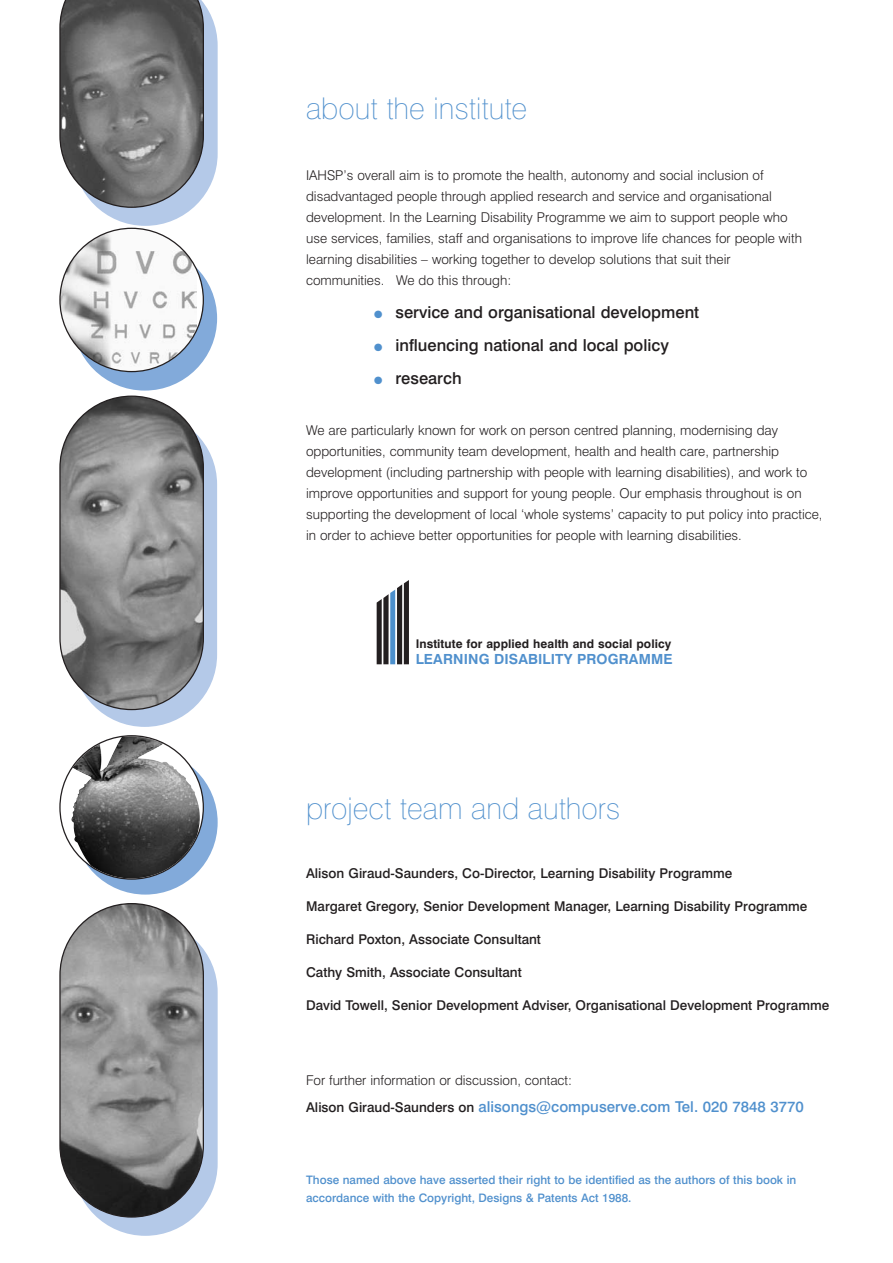
<style>
.page{position:relative;width:893px;height:1263px;background:#fff}
.page>*{position:absolute;margin:0;border:0;box-sizing:border-box;transform-origin:0 0}
.t1{font:100 30px "Swiss 721 BT";color:#5090cd}
.t2{font:500 16.5px "Swiss 721 BT";color:#231f20}
.t3{font:500 15px "Swiss 721 BT";color:#5090cd}
.t4{font:700 13.95px "Swiss 721 BT";letter-spacing:.01em;color:#5090cd}
.t5{font:300 13.5px/21px "Swiss 721 BT";color:#231f20}
.t6{font:500 13.5px "Swiss 721 BT";color:#231f20}
.t7{font:700 12px "Swiss 721 BT";letter-spacing:.005em;color:#231f20}
.t8{font:500 11.7px/18px "Swiss 721 BT";color:#5090cd}
.s1{color:#5090cd}
.s2{font-size:13.5px;color:#231f20}
</style>
<div class="page">
<svg style="left:98px;top:443px;width:119px;height:284px"></svg>
<svg style="left:59px;top:396px;width:145px;height:314px;background:#8f8f90"></svg>
<svg style="left:59px;top:735px;width:159px;height:160px"></svg>
<svg style="left:59px;top:0;width:159px;height:391px"></svg>
<svg style="left:98px;top:950px;width:120px;height:286px"></svg>
<svg style="left:59px;top:903px;width:145px;height:315px;background:#8e8e8f"></svg>
<svg style="left:376px;top:580px;width:33px;height:84px"></svg>
<h1 class="t1" style="left:306px;top:98px;width:223px">about the institute</h1>
<p class="t5" style="left:306px;top:166px;width:497px">IAHSP’s overall aim is to promote the health, autonomy and social inclusion of disadvantaged people through applied research and service and organisational development. In the Learning Disability Programme we aim to support people who use services, families, staff and organisations to improve life chances for people with learning disabilities – working together to develop solutions that suit their communities. We do this through:</p>
<p class="t2" style="left:374px;top:306px;width:326px"><span class="s1">●</span> service and organisational development</p>
<p class="t2" style="left:374px;top:339px;width:296px"><span class="s1">●</span> influencing national and local policy</p>
<p class="t2" style="left:374px;top:372px;width:89px"><span class="s1">●</span> research</p>
<p class="t5" style="left:306px;top:421px;width:518px">We are particularly known for work on person centred planning, modernising day opportunities, community team development, health and health care, partnership development (including partnership with people with learning disabilities), and work to improve opportunities and support for young people. Our emphasis throughout is on supporting the development of local ‘whole systems’ capacity to put policy into practice, in order to achieve better opportunities for people with learning disabilities.</p>
<p class="t7" style="left:415px;top:639px;width:257px">Institute for applied health and social policy</p>
<p class="t4" style="left:415px;top:654px;width:258px">LEARNING DISABILITY PROGRAMME</p>
<h1 class="t1" style="left:306px;top:798px;width:316px">project team and authors</h1>
<p class="t6" style="left:306px;top:868px;width:427px">Alison Giraud-Saunders, Co-Director, Learning Disability Programme</p>
<p class="t6" style="left:306px;top:901px;width:502px">Margaret Gregory, Senior Development Manager, Learning Disability Programme</p>
<p class="t6" style="left:306px;top:934px;width:236px">Richard Poxton, Associate Consultant</p>
<p class="t6" style="left:306px;top:967px;width:217px">Cathy Smith, Associate Consultant</p>
<p class="t6" style="left:306px;top:1000px;width:524px">David Towell, Senior Development Adviser, Organisational Development Programme</p>
<p class="t5" style="left:306px;top:1070px;width:267px">For further information or discussion, contact:</p>
<p class="t3" style="left:306px;top:1101px;width:499px"><span class="s2">Alison Giraud-Saunders on</span> alisongs@compuserve.com Tel. 020 7848 3770</p>
<p class="t8" style="left:306px;top:1171px;width:492px">Those named above have asserted their right to be identified as the authors of this book in accordance with the Copyright, Designs &amp; Patents Act 1988.</p>
</div>
